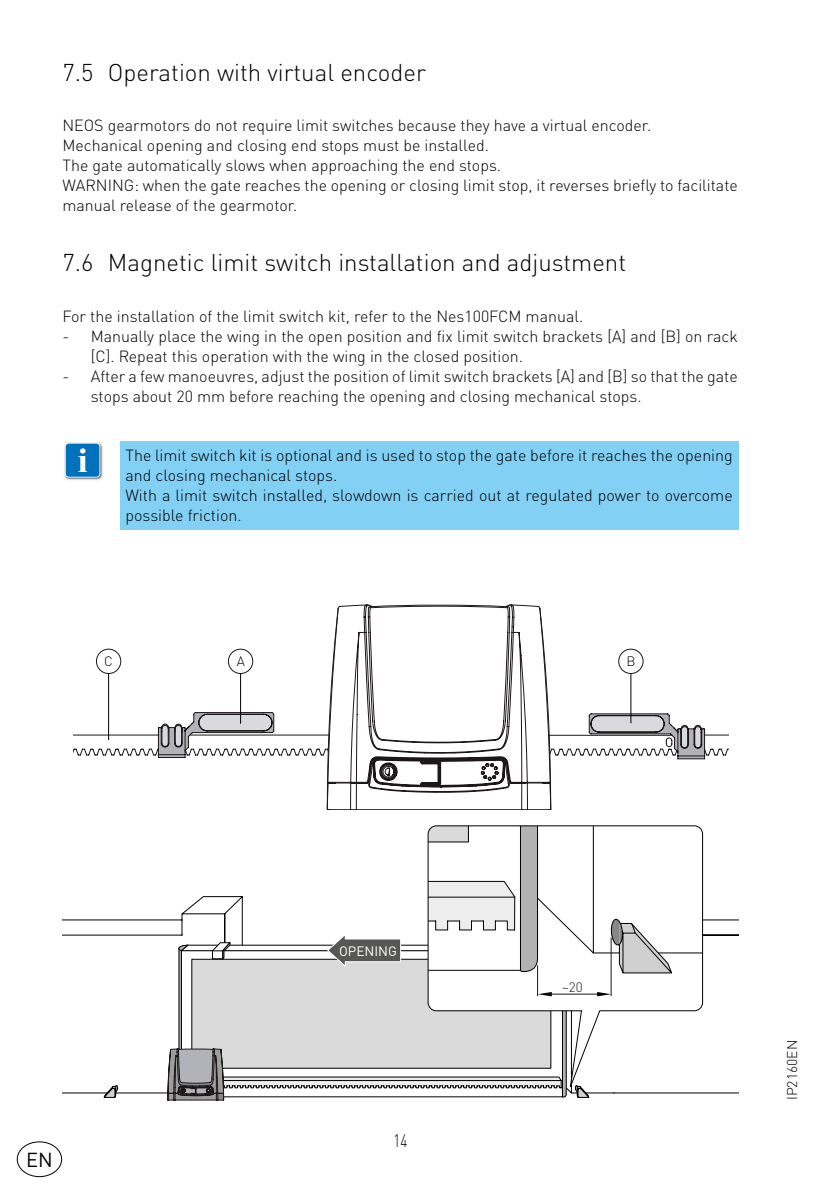
<style>
.page{position:relative;width:840px;height:1191px;background:#fff}
.page>*{position:absolute;margin:0;border:0;box-sizing:border-box;transform-origin:0 0}
.t1{font:300 24px "DIN Pro";color:#000}
.t2{font:20px "DIN Pro";color:#000}
.t3{font:300 18px "DIN Pro";color:#000;scale:.75 1}
.t4{font:300 16px/20px "DIN Pro";color:#000}
.t5{font:300 14px "DIN Pro";color:#000}
.t6{font:13.6px "DIN Pro";color:#fff}
.t7{font:300 13.6px "DIN Pro";color:#1d1718}
.t8{font:300 13.6px "DIN Pro";color:#000}
.s1{font-family:"Times New Roman";font-weight:700;font-size:35px;color:#fff}
</style>
<div class="page">
<div style="left:17px;top:1141px;width:45px;height:36px;border:1px solid #000;border-radius:50%"></div>
<img style="left:64px;top:442px;width:39px;height:38px">
<svg style="left:65px;top:443px;width:35px;height:34px"></svg>
<div style="left:120px;top:441px;width:618px;height:88px;background:#83d0f5"></div>
<svg style="left:62px;top:826px;width:676px;height:274px"></svg>
<svg style="left:74px;top:712px;width:654px;height:48px"></svg>
<svg style="left:327px;top:712px;width:223px;height:98px"></svg>
<svg style="left:329px;top:604px;width:343px;height:182px"></svg>
<div style="left:228px;top:649px;width:25px;height:24px;border:1px solid #1d1719;border-radius:50%"></div>
<div style="left:618px;top:649px;width:25px;height:24px;border:1px solid #1d1719;border-radius:50%"></div>
<div style="left:96px;top:649px;width:25px;height:24px;border:1px solid #1d1719;border-radius:50%"></div>
<hr style="left:108px;top:673px;width:1px;height:67px;background:#000">
<hr style="left:240px;top:673px;width:1px;height:50px;background:#000">
<hr style="left:630px;top:673px;width:1px;height:50px;background:#000">
<h1 class="t1" style="left:62px;top:54px;width:365px">7.5 Operation with virtual encoder</h1>
<p class="t4" style="left:62px;top:114px;width:676px">NEOS gearmotors do not require limit switches because they have a virtual encoder.<br>Mechanical opening and closing end stops must be installed.<br>The gate automatically slows when approaching the end stops.<br>WARNING: when the gate reaches the opening or closing limit stop, it reverses briefly to facilitate manual release of the gearmotor.</p>
<h1 class="t1" style="left:62px;top:244px;width:565px">7.6 Magnetic limit switch installation and adjustment</h1>
<p class="t4" style="left:62px;top:305px;width:522px">For the installation of the limit switch kit, refer to the Nes100FCM manual.</p>
<p class="t4" style="left:91px;top:325px;width:648px;text-indent:-28px">- Manually place the wing in the open position and fix limit switch brackets [A] and [B] on rack [C]. Repeat this operation with the wing in the closed position.</p>
<p class="t4" style="left:91px;top:365px;width:648px;text-indent:-28px">- After a few manoeuvres, adjust the position of limit switch brackets [A] and [B] so that the gate stops about 20 mm before reaching the opening and closing mechanical stops.</p>
<p class="t4" style="left:125px;top:444px;width:608px;text-indent:-48px"><span class="s1">i</span> The limit switch kit is optional and is used to stop the gate before it reaches the opening and closing mechanical stops.<br>With a limit switch installed, slowdown is carried out at regulated power to overcome possible friction.</p>
<p class="t8" style="left:104px;top:651px;width:10px">C</p>
<p class="t8" style="left:236px;top:651px;width:10px">A</p>
<p class="t8" style="left:626px;top:651px;width:11px">B</p>
<p class="t2" style="left:26px;top:1146px;width:28px">EN</p>
<p class="t6" style="left:339px;top:941px;width:59px">OPENING</p>
<p class="t3" style="left:393px;top:1126px;width:20px">14</p>
<p class="t7" style="left:561px;top:977px;width:22px">~20</p>
<p class="t5" style="left:780px;top:1100px;width:62px;rotate:-90deg">IP2160EN</p>
</div>
